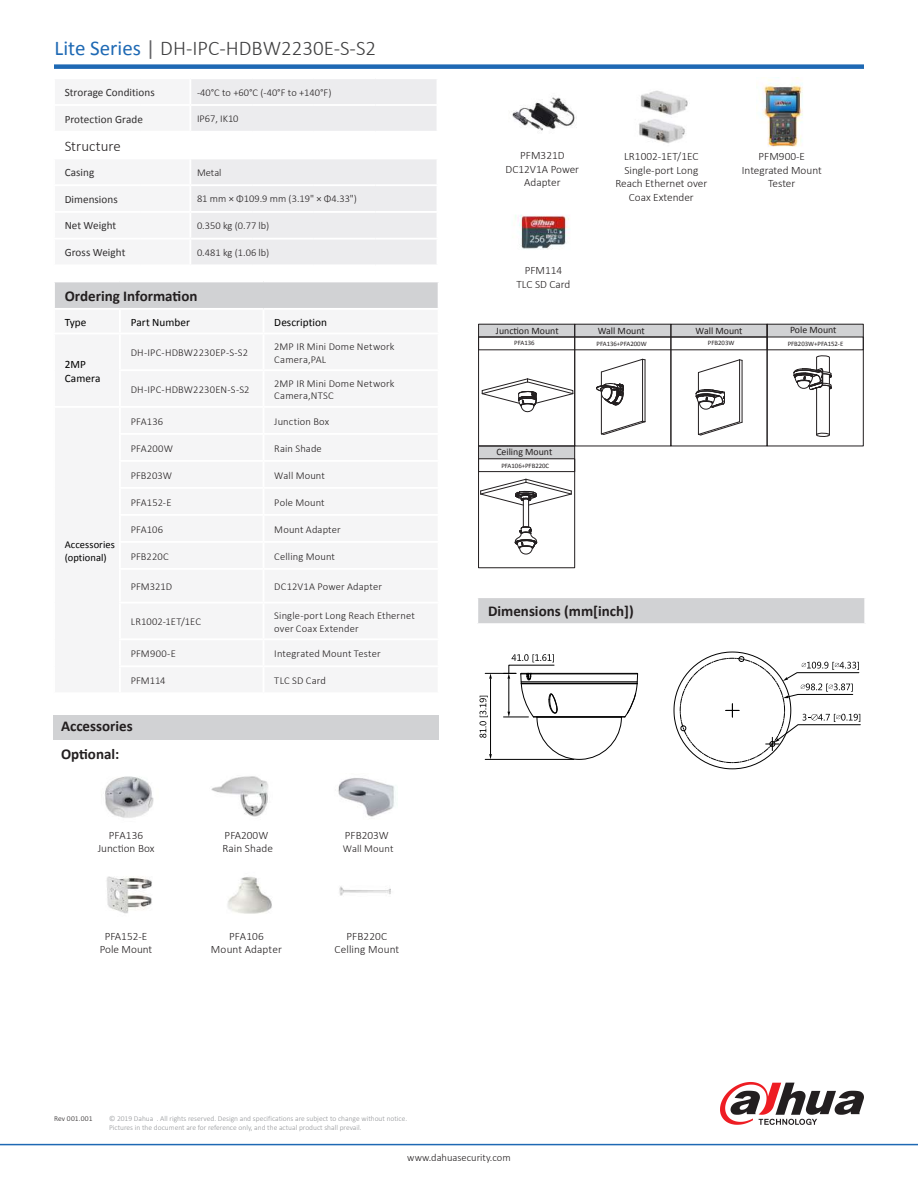
<style>
.page{position:relative;width:918px;height:1188px;background:#fff}
.page>*{position:absolute;margin:0;border:0;box-sizing:border-box;transform-origin:0 0}
.t1{font:300 21px "Calibri";color:#3e3e3f}
.t2{font:700 15px/27.5px "Calibri";color:#231f20}
.t3{font:300 14.85px "Calibri";color:#231f20}
.t4{font:300 11.25px/13.5px "Calibri";color:#231f20;text-align:center}
.t5{font:11.25px/13.5px "Calibri";letter-spacing:.005em;color:#000}
.t6{font:11.1px "Calibri";letter-spacing:.005em;color:#312f30}
.t7{font:300 10.5px/12.6px "Calibri";letter-spacing:.01em;color:#231f20}
.t8{font:10.5px/12.6px "Calibri";letter-spacing:.005em;color:#000}
.t9{font:300 10.35px "Calibri";color:#231f20}
.t10{font:9.75px "Calibri";color:#231f20}
.t11{font:300 7.5px/9px "Calibri";color:#939598}
.t12{font:300 7.5px "Calibri";letter-spacing:.015em;color:#231f20}
.t13{font:6.75px "Calibri";color:#231f20}
.s1{font-weight:400;color:#1e69b4}
.s2{font-weight:400;color:#636366}
</style>
<div class="page">
<div style="left:54px;top:64px;width:810px;height:5px;background:#1e69b4"></div>
<svg style="left:191px;top:79px;width:246px;height:185px"></svg>
<div style="left:54px;top:281px;width:385px;height:28px;background:#d1d2d4"></div>
<div style="left:264px;top:309px;width:175px;height:25px;background:#f5f5f6"></div>
<hr style="left:438px;top:310px;width:2px;height:23px;background:#fff">
<hr style="left:264px;top:333px;width:176px;height:1px;background:#fff">
<hr style="left:53px;top:280px;width:67px;height:2px;background:#fff">
<hr style="left:53px;top:282px;width:2px;height:26px;background:#fff">
<hr style="left:120px;top:280px;width:144px;height:2px;background:#fff">
<hr style="left:264px;top:280px;width:176px;height:2px;background:#fff">
<hr style="left:438px;top:282px;width:2px;height:26px;background:#fff">
<hr style="left:53px;top:308px;width:67px;height:2px;background:#fff">
<hr style="left:120px;top:308px;width:144px;height:2px;background:#fff">
<hr style="left:264px;top:308px;width:176px;height:2px;background:#fff">
<svg style="left:720px;top:1082px;width:144px;height:43px"></svg>
<hr style="left:0;top:1144px;width:918px;height:1px;background:#1e69b4">
<div style="left:53px;top:716px;width:386px;height:24px;background:#d1d2d4"></div>
<div style="left:477px;top:597px;width:388px;height:27px;background:#d1d2d4"></div>
<hr style="left:476px;top:596px;width:390px;height:2px;background:#fff">
<hr style="left:476px;top:598px;width:2px;height:25px;background:#fff">
<hr style="left:864px;top:598px;width:2px;height:25px;background:#fff">
<hr style="left:476px;top:623px;width:390px;height:2px;background:#fff">
<svg style="left:674px;top:652px;width:186px;height:117px"></svg>
<hr style="left:485px;top:673px;width:31px;height:1px;background:#000">
<hr style="left:485px;top:759px;width:89px;height:1px;background:#000">
<hr style="left:490px;top:679px;width:1px;height:75px;background:#000">
<svg style="left:489px;top:673px;width:3px;height:6px"></svg>
<svg style="left:489px;top:754px;width:3px;height:5px"></svg>
<svg style="left:480px;top:696px;width:8px;height:42px"></svg>
<svg style="left:504px;top:654px;width:134px;height:105px"></svg>
<div style="left:478px;top:446px;width:97px;height:13px;background:#d1d2d4"></div>
<div style="left:478px;top:324px;width:385px;height:13px;background:#d1d2d4"></div>
<svg style="left:480px;top:479px;width:92px;height:76px"></svg>
<hr style="left:645px;top:360px;width:1px;height:62px;background:#231f20">
<svg style="left:595px;top:359px;width:50px;height:88px"></svg>
<svg style="left:482px;top:379px;width:91px;height:34px"></svg>
<hr style="left:698px;top:402px;width:1px;height:32px;background:#231f20">
<hr style="left:739px;top:360px;width:1px;height:62px;background:#231f20">
<hr style="left:742px;top:360px;width:1px;height:62px;background:#231f20">
<svg style="left:696px;top:360px;width:46px;height:51px"></svg>
<svg style="left:698px;top:422px;width:44px;height:13px"></svg>
<div style="left:478px;top:324px;width:97px;height:122px;border:1px solid #231f20"></div>
<div style="left:575px;top:324px;width:96px;height:122px;border:1px solid #231f20"></div>
<div style="left:478px;top:337px;width:385px;height:13px;border:1px solid #231f20"></div>
<div style="left:478px;top:446px;width:97px;height:122px;border:1px solid #231f20"></div>
<div style="left:478px;top:459px;width:97px;height:13px;border:1px solid #231f20"></div>
<hr style="left:816px;top:388px;width:1px;height:47px;background:#231f20">
<hr style="left:829px;top:386px;width:1px;height:49px;background:#231f20">
<svg style="left:816px;top:433px;width:14px;height:4px"></svg>
<svg style="left:793px;top:355px;width:39px;height:35px"></svg>
<div style="left:767px;top:324px;width:96px;height:122px;border:1px solid #231f20"></div>
<img style="left:227px;top:877px;width:45px;height:37px">
<img style="left:106px;top:876px;width:46px;height:38px">
<img style="left:338px;top:778px;width:57px;height:39px">
<img style="left:105px;top:776px;width:49px;height:42px">
<img style="left:211px;top:776px;width:57px;height:41px">
<img style="left:339px;top:886px;width:52px;height:10px">
<img style="left:760px;top:77px;width:43px;height:70px">
<img style="left:639px;top:119px;width:46px;height:25px">
<img style="left:515px;top:215px;width:55px;height:35px">
<img style="left:640px;top:90px;width:48px;height:25px">
<img style="left:512px;top:97px;width:65px;height:34px">
<h1 class="t1" style="left:55px;top:35px;width:323px"><span class="s1">Lite Series</span> <span class="s2">|</span> DH-IPC-HDBW2230E-S-S2</h1>
<p class="t6" style="left:65px;top:85px;width:92px">Strorage Conditions</p>
<p class="t9" style="left:197px;top:86px;width:136px">-40°C to +60°C (-40°F to +140°F)</p>
<p class="t6" style="left:65px;top:112px;width:80px">Protection Grade</p>
<p class="t9" style="left:197px;top:112px;width:43px">IP67, IK10</p>
<h3 class="t3" style="left:65px;top:137px;width:58px">Structure</h3>
<p class="t6" style="left:65px;top:165px;width:31px">Casing</p>
<p class="t9" style="left:197px;top:166px;width:26px">Metal</p>
<p class="t6" style="left:65px;top:192px;width:55px">Dimensions</p>
<p class="t9" style="left:197px;top:193px;width:162px">81 mm × Φ109.9 mm (3.19" × Φ4.33")</p>
<p class="t6" style="left:65px;top:219px;width:53px">Net Weight</p>
<p class="t9" style="left:197px;top:219px;width:74px">0.350 kg (0.77 lb)</p>
<p class="t6" style="left:65px;top:246px;width:62px">Gross Weight</p>
<p class="t9" style="left:197px;top:246px;width:74px">0.481 kg (1.06 lb)</p>
<h2 class="t2" style="left:65px;top:283px;width:134px">Ordering Information</h2>
<p class="t5" style="left:65px;top:316px;width:23px">Type</p>
<p class="t5" style="left:131px;top:316px;width:61px">Part Number</p>
<p class="t5" style="left:274px;top:316px;width:54px">Description</p>
<p class="t5" style="left:65px;top:358px;width:37px">2MP<br>Camera</p>
<p class="t7" style="left:131px;top:346px;width:119px">DH-IPC-HDBW2230EP-S-S2</p>
<p class="t7" style="left:274px;top:340px;width:122px">2MP IR Mini Dome Network<br>Camera,PAL</p>
<p class="t7" style="left:131px;top:383px;width:120px">DH-IPC-HDBW2230EN-S-S2</p>
<p class="t7" style="left:274px;top:377px;width:122px">2MP IR Mini Dome Network<br>Camera,NTSC</p>
<p class="t8" style="left:65px;top:539px;width:52px">Accessories (optional)</p>
<p class="t7" style="left:131px;top:415px;width:34px">PFA136</p>
<p class="t7" style="left:274px;top:415px;width:56px">Junction Box</p>
<p class="t7" style="left:131px;top:442px;width:44px">PFA200W</p>
<p class="t7" style="left:274px;top:442px;width:49px">Rain Shade</p>
<p class="t7" style="left:131px;top:469px;width:43px">PFB203W</p>
<p class="t7" style="left:274px;top:469px;width:52px">Wall Mount</p>
<p class="t7" style="left:131px;top:496px;width:42px">PFA152-E</p>
<p class="t7" style="left:274px;top:496px;width:52px">Pole Mount</p>
<p class="t7" style="left:131px;top:523px;width:34px">PFA106</p>
<p class="t7" style="left:274px;top:523px;width:68px">Mount Adapter</p>
<p class="t7" style="left:131px;top:550px;width:40px">PFB220C</p>
<p class="t7" style="left:274px;top:550px;width:62px">Celling Mount</p>
<p class="t7" style="left:131px;top:580px;width:43px">PFM321D</p>
<p class="t7" style="left:274px;top:580px;width:109px">DC12V1A Power Adapter</p>
<p class="t7" style="left:131px;top:616px;width:72px">LR1002-1ET/1EC</p>
<p class="t7" style="left:274px;top:609px;width:142px">Single-port Long Reach Ethernet over Coax Extender</p>
<p class="t7" style="left:131px;top:647px;width:47px">PFM900-E</p>
<p class="t7" style="left:274px;top:647px;width:108px">Integrated Mount Tester</p>
<p class="t7" style="left:131px;top:674px;width:36px">PFM114</p>
<p class="t7" style="left:274px;top:674px;width:53px">TLC SD Card</p>
<h2 class="t2" style="left:61px;top:713px;width:73px">Accessories<br>Optional:</h2>
<p class="t4" style="left:98px;top:828px;width:58px">PFA136<br>Junction Box</p>
<p class="t4" style="left:222px;top:828px;width:52px;text-align:left">PFA200W<br>Rain Shade</p>
<p class="t4" style="left:345px;top:828px;width:45px">PFB203W</p>
<p class="t7" style="left:343px;top:842px;width:52px">Wall Mount</p>
<p class="t4" style="left:100px;top:929px;width:54px">PFA152-E<br>Pole Mount</p>
<p class="t4" style="left:334px;top:929px;width:66px">PFB220C<br>Celling Mount</p>
<p class="t4" style="left:211px;top:929px;width:72px">PFA106<br>Mount Adapter</p>
<p class="t12" style="left:54px;top:1113px;width:40px">Rev 001.001</p>
<p class="t11" style="left:109px;top:1114px;width:300px">© 2019 Dahua . All rights reserved. Design and specifications are subject to change without notice.<br>Pictures in the document are for reference only, and the actual product shall prevail.</p>
<p class="t4" style="left:506px;top:149px;width:75px">PFM321D<br>DC12V1A Power<br>Adapter</p>
<p class="t4" style="left:615px;top:150px;width:93px">LR1002-1ET/1EC<br>Single-port Long<br>Reach Ethernet over<br>Coax Extender</p>
<p class="t4" style="left:742px;top:150px;width:81px">PFM900-E<br>Integrated Mount<br>Tester</p>
<p class="t4" style="left:517px;top:264px;width:55px">PFM114<br>TLC SD Card</p>
<p class="t10" style="left:496px;top:324px;width:64px">Junction Mount</p>
<p class="t10" style="left:598px;top:324px;width:48px">Wall Mount</p>
<p class="t10" style="left:696px;top:324px;width:48px">Wall Mount</p>
<p class="t13" style="left:514px;top:339px;width:22px">PFA136</p>
<p class="t13" style="left:597px;top:340px;width:52px">PFA136+PFA200W</p>
<p class="t13" style="left:708px;top:339px;width:28px">PFB203W</p>
<p class="t10" style="left:496px;top:446px;width:57px">Ceiling Mount</p>
<p class="t13" style="left:501px;top:461px;width:49px">PFA106+PFB220C</p>
<p class="t10" style="left:790px;top:324px;width:48px">Pole Mount</p>
<p class="t13" style="left:788px;top:340px;width:57px">PFB203W+PFA152-E</p>
<h2 class="t2" style="left:488px;top:598px;width:147px">Dimensions (mm[inch])</h2>
<p class="t7" style="left:407px;top:1151px;width:105px">www.dahuasecurity.com</p>
</div>
